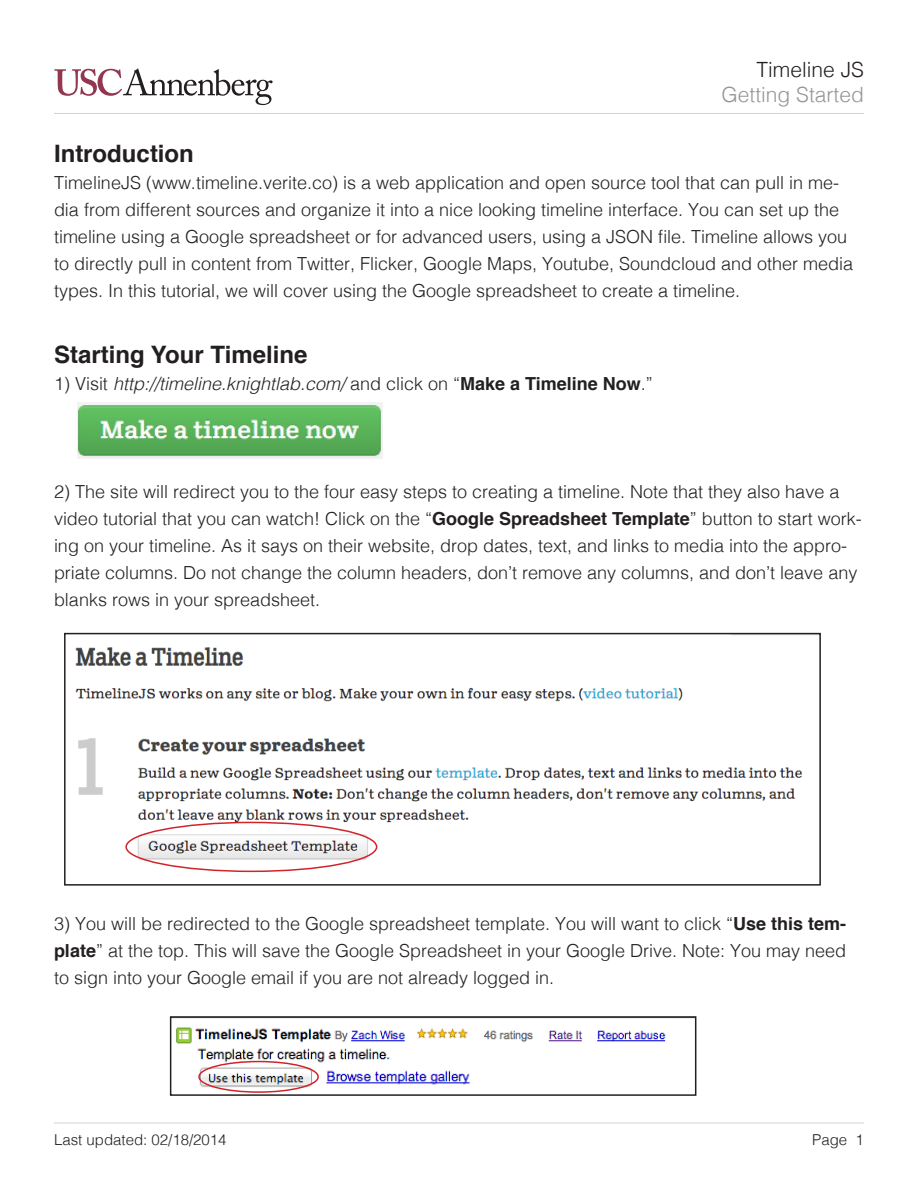
<style>
.page{position:relative;width:918px;height:1188px;background:#fff}
.page>*{position:absolute;margin:0;border:0;box-sizing:border-box;transform-origin:0 0}
.t1{font:700 24px "Helvetica";color:#231f20}
.t2{font:300 21px "Helvetica";color:#939598}
.t3{font:300 21px "Helvetica";color:#231f20}
.t4{font:300 18px/27px "Helvetica";color:#231f20}
.t5{font:italic 300 18px "Helvetica";color:#231f20}
.t6{font:300 15px "Helvetica";color:#231f20}
.s1{font-style:normal}
.s2{font-weight:700;font-style:normal}
.s3{font-weight:700}
</style>
<div class="page">
<svg style="left:54px;top:68px;width:219px;height:37px"></svg>
<hr style="left:54px;top:113px;width:810px;height:1px;background:#d1d2d4">
<hr style="left:54px;top:1123px;width:810px;height:1px;background:#d1d2d4">
<img style="left:77px;top:402px;width:306px;height:57px">
<img style="left:75px;top:647px;width:728px;height:226px">
<div style="left:64px;top:633px;width:757px;height:253px;border:2px solid #231f20"></div>
<img style="left:176px;top:1027px;width:490px;height:66px">
<div style="left:170px;top:1016px;width:526px;height:80px;border:2px solid #231f20"></div>
<div style="left:125px;top:822px;width:252px;height:50px;border:2px solid #d1232a;border-radius:50%"></div>
<div style="left:198px;top:1061px;width:121px;height:32px;border:2px solid #d1232a;border-radius:50%"></div>
<p class="t3" style="left:757px;top:51px;width:109px">Timeline JS</p>
<p class="t2" style="left:722px;top:76px;width:144px">Getting Started</p>
<p class="t1" style="left:54px;top:134px;width:141px">Introduction</p>
<p class="t4" style="left:54px;top:168px;width:801px">TimelineJS (www.timeline.verite.co) is a web application and open source tool that can pull in me&shy;dia from different sources and organize it into a nice looking timeline interface. You can set up the timeline using a Google spreadsheet or for advanced users, using a JSON file. Timeline allows you to directly pull in content from Twitter, Flicker, Google Maps, Youtube, Soundcloud and other media types. In this tutorial, we will cover using the Google spreadsheet to create a timeline.</p>
<p class="t1" style="left:54px;top:335px;width:255px">Starting Your Timeline</p>
<p class="t5" style="left:54px;top:368px;width:600px"><span class="s1">1) Visit</span> http://timeline.knightlab.com/ <span class="s1">and click on “</span><span class="s2">Make a Timeline Now</span><span class="s1">.”</span></p>
<p class="t4" style="left:54px;top:477px;width:809px">2) The site will redirect you to the four easy steps to creating a timeline. Note that they also have a video tutorial that you can watch! Click on the “<span class="s3">Google Spreadsheet Template</span>” button to start work&shy;ing on your timeline. As it says on their website, drop dates, text, and links to media into the appro&shy;priate columns. Do not change the column headers, don’t remove any columns, and don’t leave any blanks rows in your spreadsheet.</p>
<p class="t4" style="left:54px;top:909px;width:794px;text-align:justify">3) You will be redirected to the Google spreadsheet template. You will want to click “<span class="s3">Use this tem&shy;plate</span>” at the top. This will save the Google Spreadsheet in your Google Drive. Note: You may need to sign into your Google email if you are not already logged in.</p>
<p class="t6" style="left:54px;top:1127px;width:174px">Last updated: 02/18/2014</p>
<p class="t6" style="left:812px;top:1127px;width:53px">Page 1</p>
</div>
